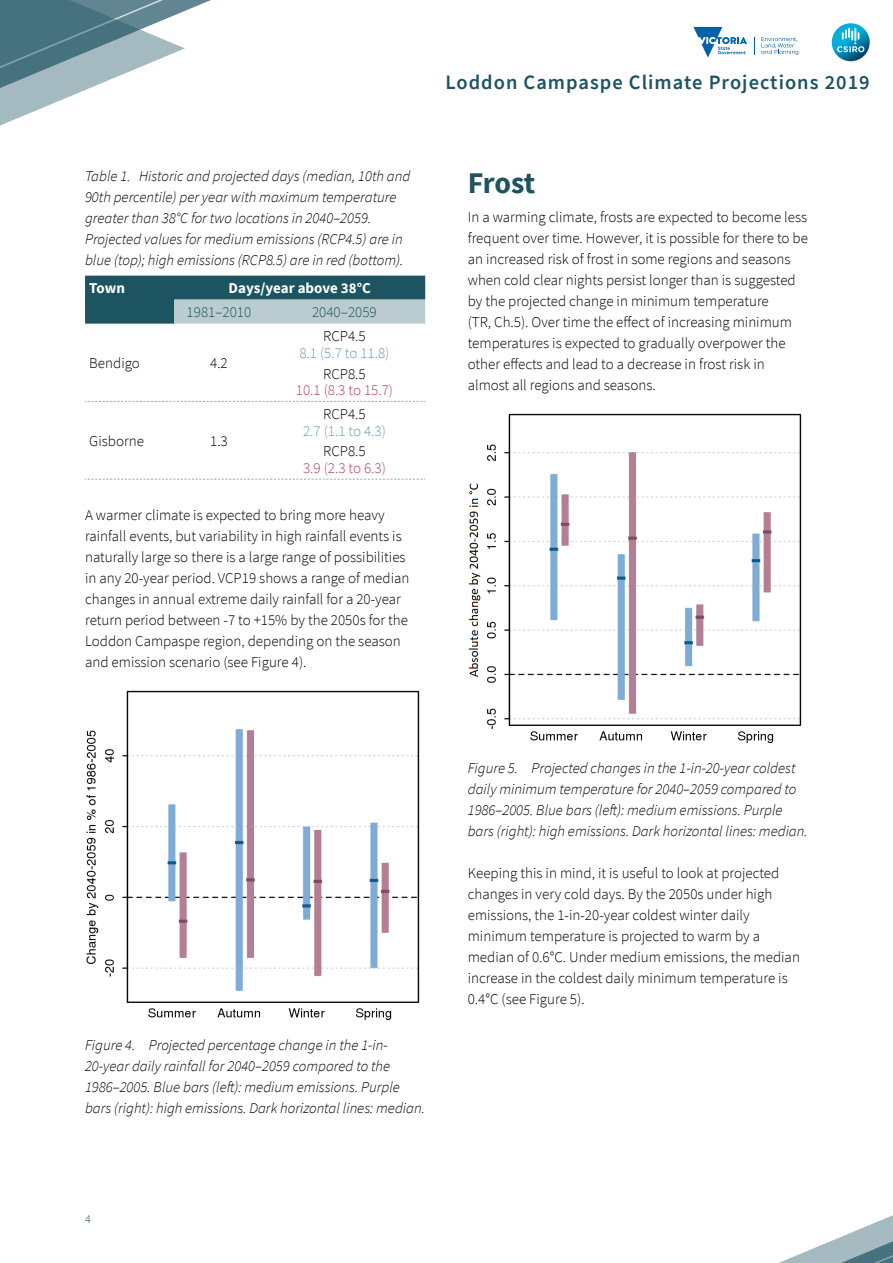
<style>
.page{position:relative;width:893px;height:1263px;background:#fff}
.page>*{position:absolute;margin:0;border:0;box-sizing:border-box;transform-origin:0 0}
.t1{font:700 30px "Source Sans Pro";letter-spacing:-.015em;color:#1c5461}
.t2{font:600 20.4px "Source Sans Pro";letter-spacing:.05em;color:#1d5362}
.t3{font:300 15px/21px "Source Sans Pro";color:#000}
.t4{font:italic 300 15px/21px "Source Sans Pro";color:#000}
.t5{font:300 15px "Source Sans Pro";letter-spacing:-.005em;color:#b3405c}
.t6{font:300 15px "Source Sans Pro";color:#6b99b5}
.t7{font:700 15px "Source Sans Pro";color:#fff}
.t8{font:300 15px "Source Sans Pro";color:#1c5461}
.t9{font:300 12px "Source Sans Pro";color:#1c5461}
</style>
<div class="page">
<svg style="left:0;top:0;width:211px;height:126px"></svg>
<svg style="left:779px;top:1215px;width:114px;height:48px"></svg>
<svg style="left:693px;top:27px;width:54px;height:31px"></svg>
<svg style="left:754px;top:37px;width:1px;height:17px"></svg>
<svg style="left:761px;top:37px;width:37px;height:18px"></svg>
<svg style="left:832px;top:23px;width:38px;height:38px"></svg>
<svg style="left:837px;top:28px;width:27px;height:24px"></svg>
<svg style="left:85px;top:276px;width:340px;height:48px;background:#58818b"></svg>
<svg style="left:85px;top:401px;width:340px;height:1px"></svg>
<svg style="left:85px;top:479px;width:340px;height:1px"></svg>
<img style="left:86px;top:690px;width:334px;height:331px">
<img style="left:468px;top:413px;width:334px;height:331px">
<p class="t4" style="left:85px;top:166px;width:327px">Table 1. Historic and projected days (median, 10th and 90th percentile) per year with maximum temperature greater than 38°C for two locations in 2040–2059.<br>Projected values for medium emissions (RCP4.5) are in blue (top); high emissions (RCP8.5) are in red (bottom).</p>
<p class="t7" style="left:89px;top:278px;width:37px">Town</p>
<p class="t7" style="left:229px;top:278px;width:144px">Days/year above 38°C</p>
<p class="t8" style="left:187px;top:303px;width:66px">1981–2010</p>
<p class="t8" style="left:312px;top:303px;width:66px">2040–2059</p>
<p class="t3" style="left:89px;top:353px;width:52px">Bendigo</p>
<p class="t3" style="left:210px;top:353px;width:19px">4.2</p>
<p class="t3" style="left:323px;top:326px;width:44px">RCP4.5</p>
<p class="t6" style="left:299px;top:344px;width:92px">8.1 (5.7 to 11.8)</p>
<p class="t3" style="left:323px;top:363px;width:44px">RCP8.5</p>
<p class="t5" style="left:296px;top:381px;width:99px">10.1 (8.3 to 15.7)</p>
<p class="t3" style="left:323px;top:403px;width:44px">RCP4.5</p>
<p class="t6" style="left:303px;top:421px;width:84px">2.7 (1.1 to 4.3)</p>
<p class="t3" style="left:323px;top:441px;width:44px">RCP8.5</p>
<p class="t5" style="left:303px;top:459px;width:84px">3.9 (2.3 to 6.3)</p>
<p class="t3" style="left:85px;top:505px;width:326px">A warmer climate is expected to bring more heavy rainfall events, but variability in high rainfall events is naturally large so there is a large range of possibilities in any 20-year period. VCP19 shows a range of median changes in annual extreme daily rainfall for a 20-year return period between -7 to +15% by the 2050s for the Loddon Campaspe region, depending on the season and emission scenario (see Figure 4).</p>
<p class="t3" style="left:89px;top:430px;width:56px">Gisborne</p>
<p class="t3" style="left:210px;top:430px;width:19px">1.3</p>
<h2 class="t2" style="left:445px;top:69px;width:426px">Loddon Campaspe Climate Projections 2019</h2>
<h1 class="t1" style="left:468px;top:162px;width:69px">Frost</h1>
<p class="t3" style="left:468px;top:207px;width:342px">In a warming climate, frosts are expected to become less frequent over time. However, it is possible for there to be an increased risk of frost in some regions and seasons when cold clear nights persist longer than is suggested by the projected change in minimum temperature<br>(TR, Ch.5). Over time the effect of increasing minimum temperatures is expected to gradually overpower the other effects and lead to a decrease in frost risk in almost all regions and seasons.</p>
<p class="t4" style="left:85px;top:1034px;width:341px">Figure 4. Projected percentage change in the 1-in-20-year daily rainfall for 2040–2059 compared to the 1986–2005. Blue bars (left): medium emissions. Purple bars (right): high emissions. Dark horizontal lines: median.</p>
<p class="t4" style="left:468px;top:757px;width:341px">Figure 5. Projected changes in the 1-in-20-year coldest daily minimum temperature for 2040–2059 compared to 1986–2005. Blue bars (left): medium emissions. Purple bars (right): high emissions. Dark horizontal lines: median.</p>
<p class="t3" style="left:468px;top:862px;width:334px">Keeping this in mind, it is useful to look at projected changes in very cold days. By the 2050s under high emissions, the 1-in-20-year coldest winter daily minimum temperature is projected to warm by a median of 0.6°C. Under medium emissions, the median increase in the coldest daily minimum temperature is 0.4°C (see Figure 5).</p>
<p class="t9" style="left:85px;top:1212px;width:7px">4</p>
</div>
